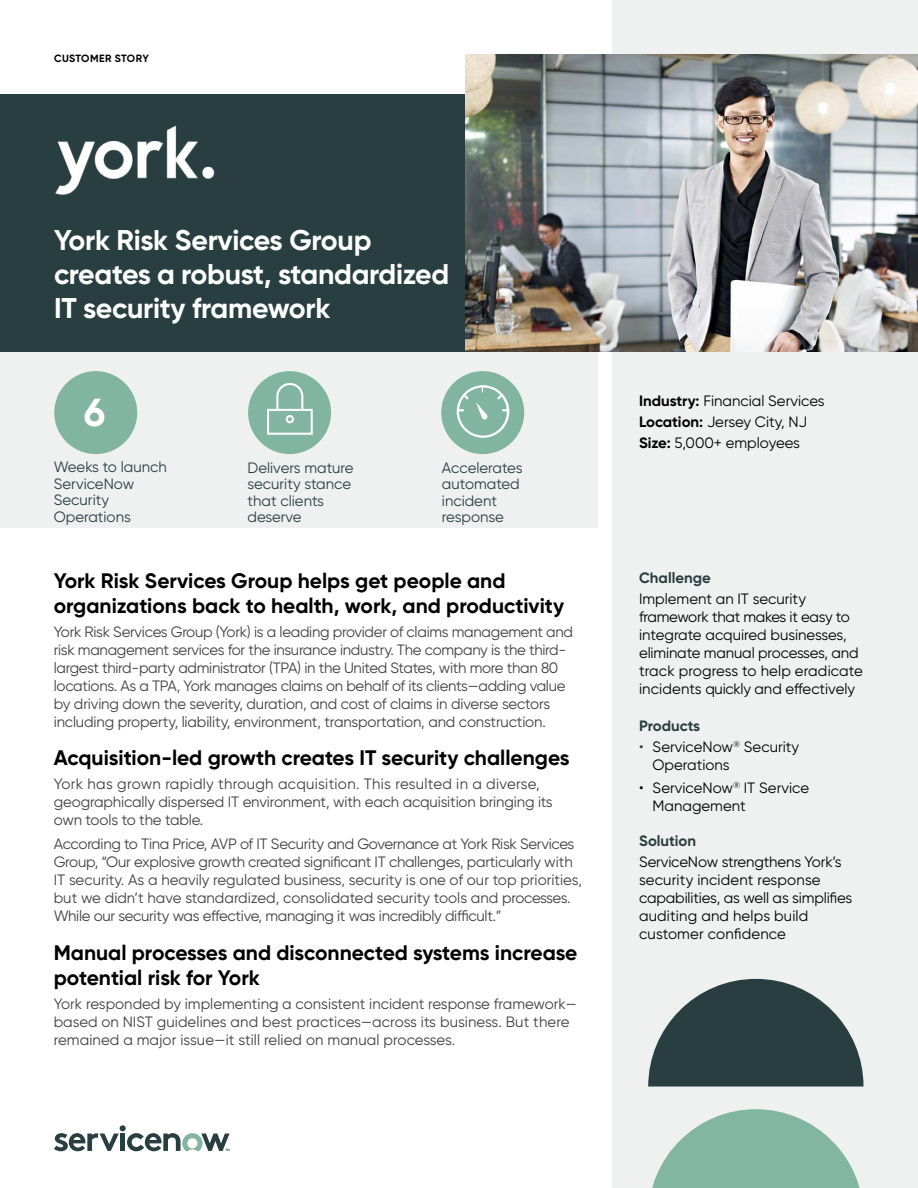
<style>
.page{position:relative;width:918px;height:1188px;background:#fff}
.page>*{position:absolute;margin:0;border:0;box-sizing:border-box;transform-origin:0 0}
.t1{font:700 39px "Gilroy";color:#fff}
.t2{font:700 28.5px/34.2px "Gilroy";letter-spacing:-.01em;color:#fff}
.t3{font:700 21px/25.2px "Gilroy";color:#000}
.t4{font:15px/18px "Gilroy";letter-spacing:-.02em;color:#414042}
.t5{font:15px/18px "Gilroy";color:#000}
.t6{font:15px/18px "Gilroy";color:#414042}
.t7{font:15px/16.5px "Gilroy";color:#293e40}
.t8{font:700 15px "Gilroy";color:#293e40}
.t9{font:700 10.5px "Gilroy";letter-spacing:.035em;color:#000}
.s1{font-weight:700}
.s2{color:#293e40}
</style>
<div class="page">
<div style="left:0;top:346px;width:598px;height:182px;background:#eff0f0"></div>
<div style="left:54px;top:371px;width:83px;height:83px;background:#81b5a1;border-radius:50%"></div>
<div style="left:248px;top:371px;width:83px;height:83px;background:#81b5a1;border-radius:50%"></div>
<div style="left:441px;top:371px;width:83px;height:83px;background:#81b5a1;border-radius:50%"></div>
<div style="left:612px;top:0;width:306px;height:1188px;background:#eff0f0"></div>
<svg style="left:648px;top:979px;width:216px;height:108px"></svg>
<svg style="left:652px;top:1109px;width:208px;height:79px"></svg>
<div style="left:0;top:94px;width:918px;height:258px;background:#293e40"></div>
<svg style="left:54px;top:1125px;width:176px;height:26px"></svg>
<img style="left:55px;top:125px;width:160px;height:70px">
<img style="left:466px;top:55px;width:452px;height:297px">
<svg style="left:267px;top:383px;width:46px;height:52px"></svg>
<svg style="left:457px;top:385px;width:52px;height:53px"></svg>
<p class="t9" style="left:54px;top:52px;width:96px">CUSTOMER STORY</p>
<h2 class="t2" style="left:54px;top:223px;width:397px">York Risk Services Group creates a robust, standardized<br>IT security framework</h2>
<h1 class="t1" style="left:84px;top:388px;width:23px">6</h1>
<p class="t7" style="left:54px;top:459px;width:115px">Weeks to launch<br>ServiceNow<br>Security<br>Operations</p>
<p class="t7" style="left:248px;top:459px;width:108px">Delivers mature security stance that clients deserve</p>
<p class="t7" style="left:442px;top:459px;width:82px">Accelerates automated incident response</p>
<h3 class="t3" style="left:54px;top:568px;width:512px">York Risk Services Group helps get people and organizations back to health, work, and productivity</h3>
<p class="t4" style="left:54px;top:622px;width:521px">York Risk Services Group (York) is a leading provider of claims management and risk management services for the insurance industry. The company is the third&shy;largest third-party administrator (TPA) in the United States, with more than 80 locations. As a TPA, York manages claims on behalf of its clients—adding value by driving down the severity, duration, and cost of claims in diverse sectors including property, liability, environment, transportation, and construction.</p>
<h3 class="t3" style="left:54px;top:745px;width:517px">Acquisition-led growth creates IT security challenges</h3>
<p class="t4" style="left:54px;top:774px;width:501px">York has grown rapidly through acquisition. This resulted in a diverse, geographically dispersed IT environment, with each acquisition bringing its own tools to the table.</p>
<p class="t4" style="left:54px;top:835px;width:530px">According to Tina Price, AVP of IT Security and Governance at York Risk Services Group, “Our explosive growth created significant IT challenges, particularly with IT security. As a heavily regulated business, security is one of our top priorities, but we didn’t have standardized, consolidated security tools and processes.<br>While our security was effective, managing it was incredibly difficult.”</p>
<h3 class="t3" style="left:54px;top:940px;width:525px">Manual processes and disconnected systems increase potential risk for York</h3>
<p class="t6" style="left:54px;top:994px;width:525px">York responded by implementing a consistent incident response framework— based on NIST guidelines and best practices—across its business. But there remained a major issue—it still relied on manual processes.</p>
<p class="t5" style="left:639px;top:390px;width:187px;line-height:21px"><span class="s1">Industry:</span> Financial Services<br><span class="s1">Location:</span> Jersey City, NJ<br><span class="s1">Size:</span> 5,000+ employees</p>
<p class="t8" style="left:639px;top:569px;width:73px">Challenge</p>
<p class="t5" style="left:639px;top:590px;width:225px">Implement an IT security framework that makes it easy to integrate acquired businesses, eliminate manual processes, and track progress to help eradicate incidents quickly and effectively</p>
<p class="t8" style="left:639px;top:716px;width:63px">Products</p>
<p class="t5" style="left:653px;top:737px;width:148px;text-indent:-13px"><span class="s2">•</span> ServiceNow<sup>®</sup> Security<br>Operations</p>
<p class="t5" style="left:653px;top:779px;width:158px;text-indent:-14px">• ServiceNow<sup>®</sup> IT Service<br>Management</p>
<p class="t8" style="left:639px;top:832px;width:59px">Solution</p>
<p class="t5" style="left:639px;top:853px;width:215px">ServiceNow strengthens York’s security incident response capabilities, as well as simplifies auditing and helps build customer confidence</p>
</div>
